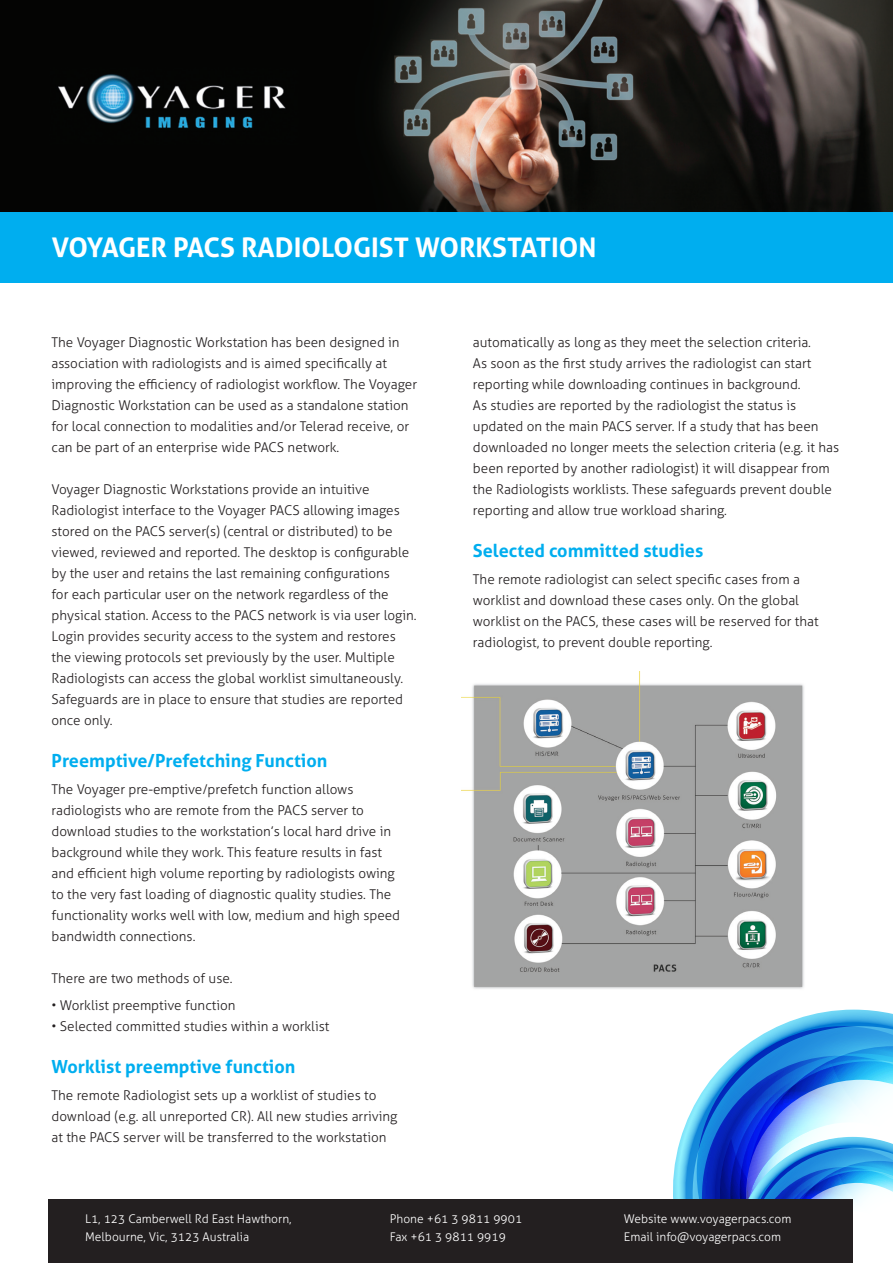
<style>
.page{position:relative;width:893px;height:1263px;background:#fff}
.page>*{position:absolute;margin:0;border:0;box-sizing:border-box;transform-origin:0 0}
.t1{font:700 27px "Aller";color:#fff}
.t2{font:700 18px "Aller";color:#00aeef}
.t3{font:300 13.5px/21px "Aller";color:#231f20}
.t4{font:300 12px/18px "Aller";color:#fff}
</style>
<div class="page">
<div style="left:0;top:187px;width:893px;height:96px;background:#00aeef"></div>
<svg style="left:749px;top:1026px;width:144px;height:17px"></svg>
<svg style="left:689px;top:1043px;width:204px;height:161px"></svg>
<img style="left:0;top:0;width:893px;height:211px">
<div style="left:48px;top:1199px;width:805px;height:64px;background:#231f20"></div>
<img style="left:461px;top:671px;width:343px;height:318px">
<p class="t1" style="left:52px;top:231px;width:546px">Voyager PACS Radiologist Workstation</p>
<p class="t3" style="left:52px;top:332px;width:367px">The Voyager Diagnostic Workstation has been designed in association with radiologists and is aimed specifically at improving the efficiency of radiologist workflow. The Voyager Diagnostic Workstation can be used as a standalone station for local connection to modalities and/or Telerad receive, or can be part of an enterprise wide PACS network.</p>
<p class="t3" style="left:52px;top:479px;width:366px">Voyager Diagnostic Workstations provide an intuitive Radiologist interface to the Voyager PACS allowing images stored on the PACS server(s) (central or distributed) to be viewed, reviewed and reported. The desktop is configurable by the user and retains the last remaining configurations<br>for each particular user on the network regardless of the physical station. Access to the PACS network is via user login.<br>Login provides security access to the system and restores the viewing protocols set previously by the user. Multiple Radiologists can access the global worklist simultaneously.<br>Safeguards are in place to ensure that studies are reported once only.</p>
<p class="t2" style="left:52px;top:750px;width:277px">Preemptive/Prefetching Function</p>
<p class="t3" style="left:52px;top:779px;width:350px">The Voyager pre-emptive/prefetch function allows radiologists who are remote from the PACS server to download studies to the workstation’s local hard drive in background while they work. This feature results in fast and efficient high volume reporting by radiologists owing to the very fast loading of diagnostic quality studies. The functionality works well with low, medium and high speed bandwidth connections.</p>
<p class="t3" style="left:52px;top:968px;width:182px">There are two methods of use.</p>
<p class="t3" style="left:52px;top:995px;width:186px">• Worklist preemptive function</p>
<p class="t3" style="left:52px;top:1016px;width:279px">• Selected committed studies within a worklist</p>
<p class="t2" style="left:52px;top:1056px;width:245px">Worklist preemptive function</p>
<p class="t3" style="left:52px;top:1085px;width:347px">The remote Radiologist sets up a worklist of studies to download (e.g. all unreported CR). All new studies arriving at the PACS server will be transferred to the workstation</p>
<p class="t3" style="left:473px;top:332px;width:368px">automatically as long as they meet the selection criteria.<br>As soon as the first study arrives the radiologist can start reporting while downloading continues in background.<br>As studies are reported by the radiologist the status is updated on the main PACS server. If a study that has been downloaded no longer meets the selection criteria (e.g. it has been reported by another radiologist) it will disappear from the Radiologists worklists. These safeguards prevent double</p>
<p class="t3" style="left:473px;top:500px;width:256px">reporting and allow true workload sharing.</p>
<p class="t2" style="left:473px;top:540px;width:232px">Selected committed studies</p>
<p class="t3" style="left:473px;top:569px;width:347px">The remote radiologist can select specific cases from a worklist and download these cases only. On the global worklist on the PACS, these cases will be reserved for that radiologist, to prevent double reporting.</p>
<p class="t4" style="left:85px;top:1210px;width:208px">L1, 123 Camberwell Rd East Hawthorn,<br>Melbourne, Vic, 3123 Australia</p>
<p class="t4" style="left:390px;top:1210px;width:134px">Phone +61 3 9811 9901</p>
<p class="t4" style="left:390px;top:1228px;width:117px">Fax +61 3 9811 9919</p>
<p class="t4" style="left:624px;top:1210px;width:169px">Website www.voyagerpacs.com</p>
<p class="t4" style="left:624px;top:1228px;width:159px">Email info@voyagerpacs.com</p>
</div>
